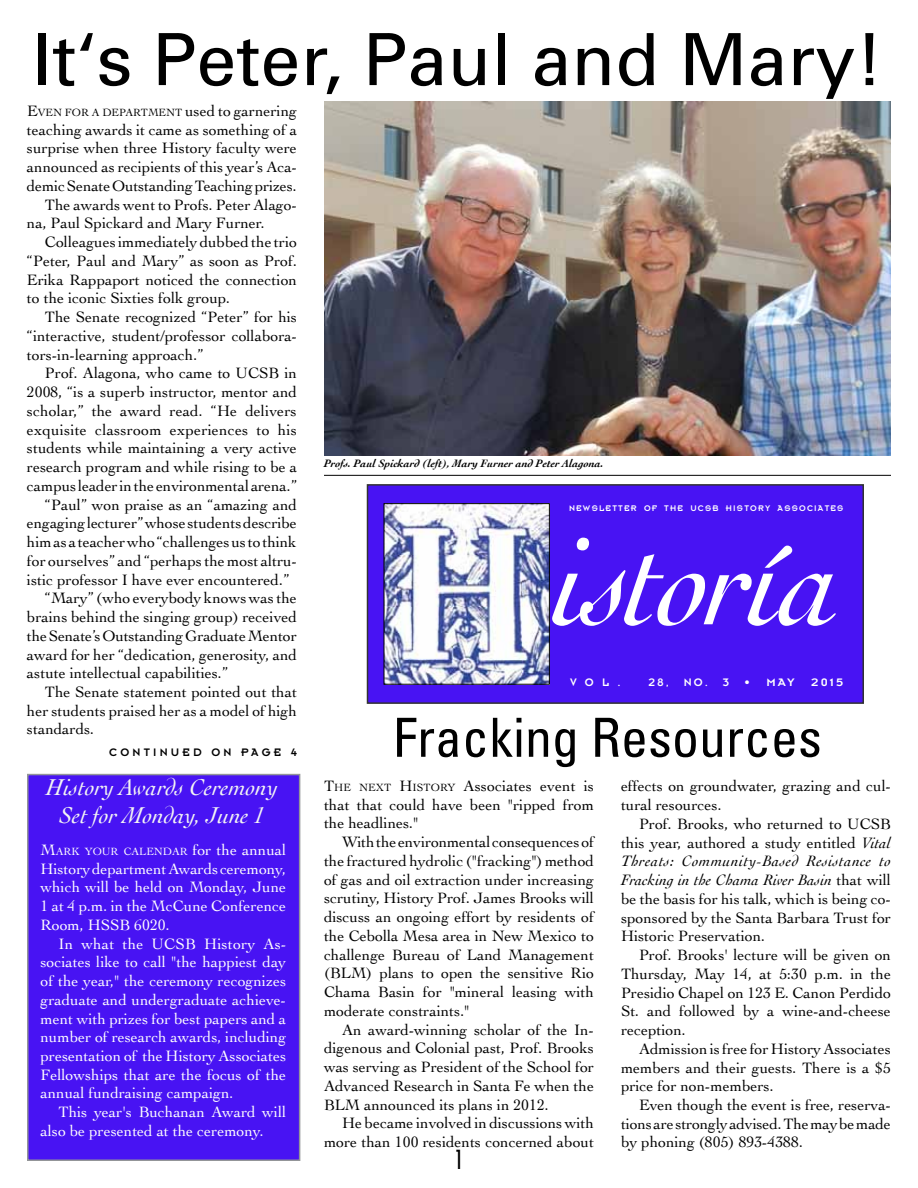
<style>
.page{position:relative;width:918px;height:1188px;background:#fff}
.page>*{position:absolute;margin:0;border:0;box-sizing:border-box;transform-origin:0 0}
.t1{font:italic 130.5px "Cochin";letter-spacing:-.025em;color:#fff}
.t2{font:72px "Univers";color:#000}
.t3{font:condensed 54px "Univers";color:#000}
.t4{font:27px "Industria Solid A";color:#000}
.t5{font:italic 24px/27.8px "Cochin";color:#f3f4f4;text-align:center}
.t6{font:15.75px/18.8px "Cochin";color:#000;text-align:justify}
.t7{font:15.75px/18.8px "Cochin";color:#fff;text-align:justify}
.t8{font:12px "Insignia A";letter-spacing:.27em;color:#000}
.t9{font:12px "Insignia A";letter-spacing:.165em;color:#fff}
.t10{font:12px "Insignia A";letter-spacing:.165em;color:#fff;scale:1.1 1}
.t11{font:italic 700 11.25px "Cochin";color:#000}
.t12{font:10.95px "Cochin";color:#000}
.t13{font:10.95px "Cochin";color:#fff}
.t14{font:9px "Insignia A";letter-spacing:.135em;color:#fff}
.s1{font-size:15.75px}
.s2{font-style:inherit}
.s3{font-size:10.95px}
.s4{font-style:italic}
</style>
<div class="page">
<div style="left:27px;top:774px;width:273px;height:387px;background:#4813f3;border:2px solid #939598"></div>
<div style="left:367px;top:484px;width:497px;height:220px;background:#4813f3;border:2px solid #323233"></div>
<img style="left:386px;top:506px;width:161px;height:176px">
<img style="left:324px;top:102px;width:567px;height:354px">
<hr style="left:324px;top:475px;width:567px;height:1px;background:#000">
<h2 class="t2" style="left:32px;top:15px;width:852px">It‘s Peter, Paul and Mary!</h2>
<p class="t12" style="left:27px;top:105px;width:272px"><span class="s1">E</span>VEN FOR A DEPARTMENT <span class="s1">used to garnering</span></p>
<p class="t6" style="left:27px;top:120px;width:271px">teaching awards it came as something of a</p>
<p class="t6" style="left:27px;top:138px;width:271px">surprise when three History faculty were</p>
<p class="t6" style="left:27px;top:157px;width:272px">announced as recipients of this year’s Aca-</p>
<p class="t6" style="left:27px;top:176px;width:271px">demic Senate Outstanding Teaching prizes.</p>
<p class="t6" style="left:45px;top:194px;width:253px">The awards went to Profs. Peter Alago-</p>
<p class="t6" style="left:27px;top:213px;width:239px">na, Paul Spickard and Mary Furner.</p>
<p class="t6" style="left:45px;top:232px;width:253px">Colleagues immediately dubbed the trio</p>
<p class="t6" style="left:27px;top:251px;width:272px">“Peter, Paul and Mary” as soon as Prof.</p>
<p class="t6" style="left:27px;top:269px;width:272px">Erika Rappaport noticed the connection</p>
<p class="t6" style="left:27px;top:288px;width:205px">to the iconic Sixties folk group.</p>
<p class="t6" style="left:45px;top:307px;width:254px">The Senate recognized “Peter” for his</p>
<p class="t6" style="left:27px;top:326px;width:272px">“interactive, student/professor collabora-</p>
<p class="t6" style="left:27px;top:344px;width:178px">tors-in-learning approach.”</p>
<p class="t6" style="left:45px;top:363px;width:254px">Prof. Alagona, who came to UCSB in</p>
<p class="t6" style="left:27px;top:382px;width:272px">2008, “is a superb instructor, mentor and</p>
<p class="t6" style="left:27px;top:401px;width:271px">scholar,” the award read. “He delivers</p>
<p class="t6" style="left:27px;top:419px;width:272px">exquisite classroom experiences to his</p>
<p class="t6" style="left:27px;top:438px;width:271px">students while maintaining a very active</p>
<p class="t6" style="left:27px;top:457px;width:272px">research program and while rising to be a</p>
<p class="t6" style="left:27px;top:476px;width:271px">campus leader in the environmental arena.”</p>
<p class="t6" style="left:45px;top:494px;width:254px">“Paul” won praise as an “amazing and</p>
<p class="t6" style="left:27px;top:513px;width:271px">engaging lecturer” whose students describe</p>
<p class="t6" style="left:27px;top:532px;width:271px">him as a teacher who “challenges us to think</p>
<p class="t6" style="left:27px;top:551px;width:271px">for ourselves” and “perhaps the most altru-</p>
<p class="t6" style="left:27px;top:569px;width:264px">istic professor I have ever encountered.”</p>
<p class="t6" style="left:45px;top:588px;width:253px">“Mary” (who everybody knows was the</p>
<p class="t6" style="left:27px;top:607px;width:272px">brains behind the singing group) received</p>
<p class="t6" style="left:27px;top:626px;width:271px">the Senate’s Outstanding Graduate Mentor</p>
<p class="t6" style="left:27px;top:644px;width:272px">award for her “dedication, generosity, and</p>
<p class="t6" style="left:27px;top:663px;width:203px">astute intellectual capabilities.”</p>
<p class="t6" style="left:45px;top:682px;width:254px">The Senate statement pointed out that</p>
<p class="t6" style="left:27px;top:701px;width:271px">her students praised her as a model of high</p>
<p class="t6" style="left:27px;top:719px;width:69px">standards.</p>
<p class="t8" style="left:109px;top:746px;width:189px">CON TINU ED ON PAGE 4</p>
<h3 class="t5" style="left:46px;top:772px;width:233px">History Awards Ceremony<br>Set for Monday, June 1</h3>
<p class="t13" style="left:40px;top:844px;width:247px"><span class="s1">M</span>ARK YOUR CALENDAR <span class="s1">for the annual</span></p>
<p class="t7" style="left:41px;top:858px;width:247px">History department Awards ceremony, which will be held on Monday, June 1 at 4 p.m. in the McCune Conference Room, HSSB 6020.</p>
<p class="t7" style="left:41px;top:933px;width:247px;text-indent:18px">In what the UCSB History As&shy;sociates like to call "the happiest day of the year," the ceremony recognizes graduate and undergraduate achieve&shy;ment with prizes for best papers and a number of research awards, including presentation of the History Associates Fellowships that are the focus of the annual fundraising campaign.</p>
<p class="t7" style="left:41px;top:1102px;width:247px;text-indent:18px">This year's Buchanan Award will also be presented at the ceremony.</p>
<p class="t11" style="left:324px;top:455px;width:281px">Profs. Paul Spickard (left), Mary Furner and Peter Alagona.</p>
<p class="t14" style="left:569px;top:503px;width:276px">NEWSLETTER OF THE UCSB HISTORY ASSOCIATES</p>
<h1 class="t1" style="left:552px;top:494px;width:291px">istoría</h1>
<p class="t9" style="left:570px;top:677px;width:52px">VOL.</p>
<p class="t9" style="left:649px;top:677px;width:103px">28, NO . 3 •</p>
<p class="t10" style="left:767px;top:677px;width:27px">MAY</p>
<p class="t10" style="left:811px;top:677px;width:31px">2015</p>
<h3 class="t3" style="left:393px;top:703px;width:430px">Fracking Resources</h3>
<p class="t6" style="left:324px;top:776px;width:272px"><span class="s2">T</span><span class="s3">HE NEXT</span> <span class="s2">H</span><span class="s3">ISTORY</span> Associates event is that that could have been "ripped from the headlines."</p>
<p class="t6" style="left:324px;top:832px;width:272px;text-indent:18px">With the environmental consequences of the fractured hydrolic ("fracking") method of gas and oil extraction under increasing scrutiny, History Prof. James Brooks will discuss an ongoing effort by residents of the Cebolla Mesa area in New Mexico to challenge Bureau of Land Management (BLM) plans to open the sensitive Rio Chama Basin for "mineral leasing with moderate constraints."</p>
<p class="t6" style="left:324px;top:1019px;width:272px;text-indent:18px">An award-winning scholar of the In&shy;digenous and Colonial past, Prof. Brooks was serving as President of the School for Advanced Research in Santa Fe when the BLM announced its plans in 2012.</p>
<p class="t6" style="left:324px;top:1113px;width:272px;text-align:right">He became involved in discussions with more than 100 residents concerned about</p>
<h3 class="t4" style="left:456px;top:1145px;width:7px">1</h3>
<p class="t6" style="left:621px;top:776px;width:272px">effects on groundwater, grazing and cul&shy;tural resources.</p>
<p class="t6" style="left:621px;top:814px;width:272px;text-indent:18px">Prof. Brooks, who returned to UCSB this year, authored a study entitled <span class="s4">Vital Threats: Community-Based Resistance to Fracking in the Chama River Basin</span> that will be the basis for his talk, which is being co&shy;sponsored by the Santa Barbara Trust for Historic Preservation.</p>
<p class="t6" style="left:621px;top:945px;width:272px;text-indent:18px">Prof. Brooks' lecture will be given on Thursday, May 14, at 5:30 p.m. in the Presidio Chapel on 123 E. Canon Perdido St. and followed by a wine-and-cheese reception.</p>
<p class="t6" style="left:621px;top:1039px;width:272px;text-indent:18px">Admission is free for History Associates members and their guests. There is a $5 price for non-members.</p>
<p class="t6" style="left:621px;top:1095px;width:271px;text-indent:18px">Even though the event is free, reserva&shy;tions are strongly advised. The may be made by phoning (805) 893-4388.</p>
</div>
